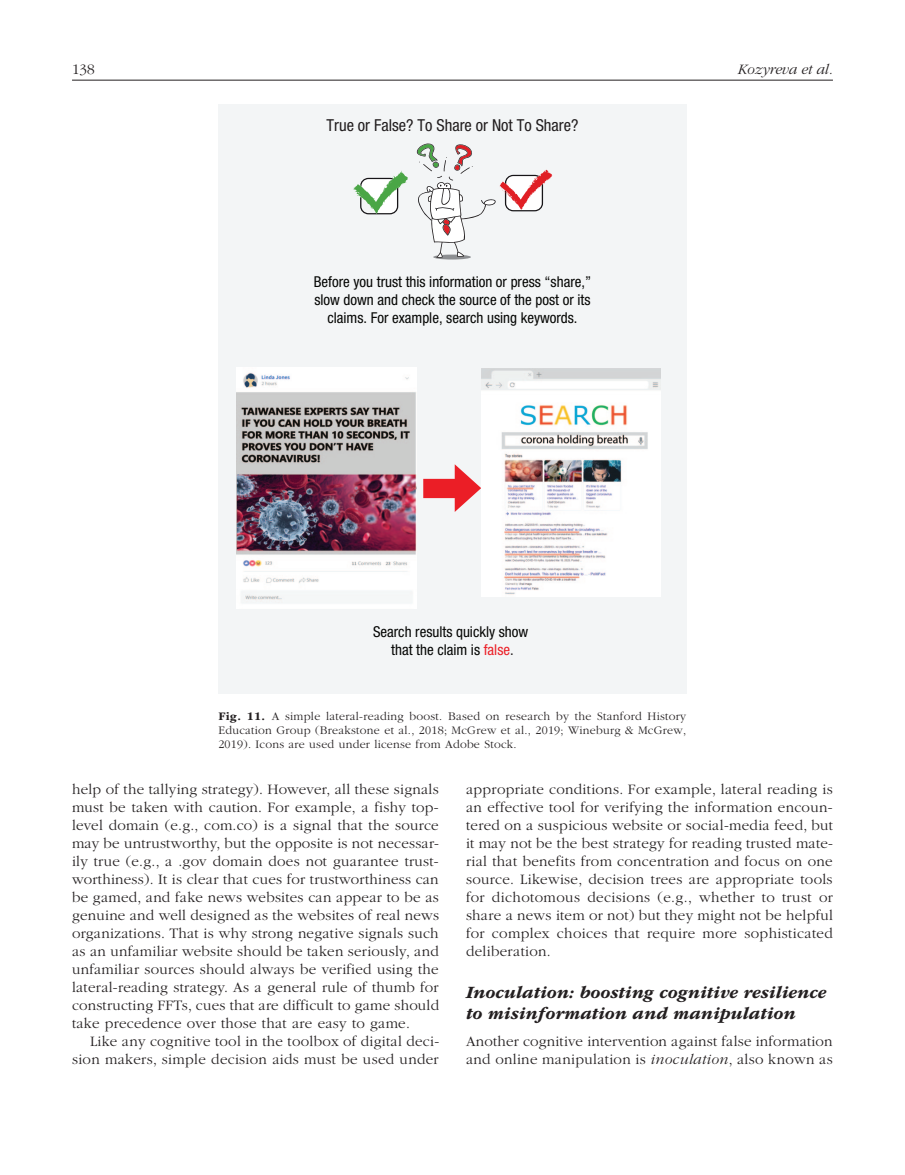
<style>
.page{position:relative;width:905px;height:1175px;background:#fff}
.page>*{position:absolute;margin:0;border:0;box-sizing:border-box;transform-origin:0 0}
.t1{font:italic 700 18px/21px "ITC Garamond Std";color:#231f20}
.t2{font:condensed 16.5px "Helvetica Neue LT Std";color:#211d1e}
.t3{font:300 15px/18px "ITC Garamond Std";letter-spacing:.02em;color:#231f20;text-align:justify}
.t4{font:condensed 15px/18px "Helvetica Neue LT Std";color:#040503;text-align:center}
.t5{font:italic 300 15px "ITC Garamond Std";color:#231f20}
.t6{font:300 12px/14.2px "ITC Garamond Std";letter-spacing:.02em;color:#231f20;text-align:justify}
.s1{color:#eb1e26}
.s2{color:#211d1e}
.s3{font-weight:700}
.s4{font-style:italic}
</style>
<div class="page">
<hr style="left:72px;top:80px;width:760px;height:1px;background:#231f20">
<div style="left:218px;top:104px;width:468px;height:589px;background:#f3f5f6"></div>
<svg style="left:353px;top:170px;width:55px;height:44px"></svg>
<svg style="left:416px;top:143px;width:136px;height:116px"></svg>
<svg style="left:423px;top:464px;width:58px;height:48px"></svg>
<img style="left:237px;top:368px;width:179px;height:240px">
<img style="left:481px;top:369px;width:180px;height:227px">
<p class="t3" style="left:72px;top:60px;width:24px">138</p>
<p class="t5" style="left:737px;top:61px;width:97px">Kozyreva et al.</p>
<p class="t2" style="left:326px;top:116px;width:253px">True or False? To Share or Not To Share?</p>
<p class="t4" style="left:314px;top:273px;width:279px">Before you trust this information or press “share,” slow down and check the source of the post or its claims. For example, search using keywords.</p>
<p class="t4" style="left:373px;top:622px;width:157px">Search results quickly show that the claim is <span class="s1">false</span><span class="s2">.</span></p>
<p class="t6" style="left:218px;top:709px;width:469px"><span class="s3">Fig. 11.</span> A simple lateral-reading boost. Based on research by the Stanford History Education Group (Breakstone et al., 2018; McGrew et al., 2019; Wineburg &amp; McGrew, 2019). Icons are used under license from Adobe Stock.</p>
<p class="t3" style="left:72px;top:780px;width:368px">help of the tallying strategy). However, all these signals must be taken with caution. For example, a fishy top&shy;level domain (e.g., com.co) is a signal that the source may be untrustworthy, but the opposite is not necessar&shy;ily true (e.g., a .gov domain does not guarantee trust&shy;worthiness). It is clear that cues for trustworthiness can be gamed, and fake news websites can appear to be as genuine and well designed as the websites of real news organizations. That is why strong negative signals such as an unfamiliar website should be taken seriously, and unfamiliar sources should always be verified using the lateral-reading strategy. As a general rule of thumb for constructing FFTs, cues that are difficult to game should take precedence over those that are easy to game.</p>
<p class="t3" style="left:72px;top:1032px;width:368px;text-align:right">Like any cognitive tool in the toolbox of digital deci&shy;sion makers, simple decision aids must be used under</p>
<p class="t3" style="left:466px;top:780px;width:368px">appropriate conditions. For example, lateral reading is an effective tool for verifying the information encoun&shy;tered on a suspicious website or social-media feed, but it may not be the best strategy for reading trusted mate&shy;rial that benefits from concentration and focus on one source. Likewise, decision trees are appropriate tools for dichotomous decisions (e.g., whether to trust or share a news item or not) but they might not be helpful for complex choices that require more sophisticated deliberation.</p>
<p class="t1" style="left:466px;top:981px;width:362px">Inoculation: boosting cognitive resilience to misinformation and manipulation</p>
<p class="t3" style="left:466px;top:1032px;width:368px">Another cognitive intervention against false information and online manipulation is <span class="s4">inoculation</span>, also known as</p>
</div>
